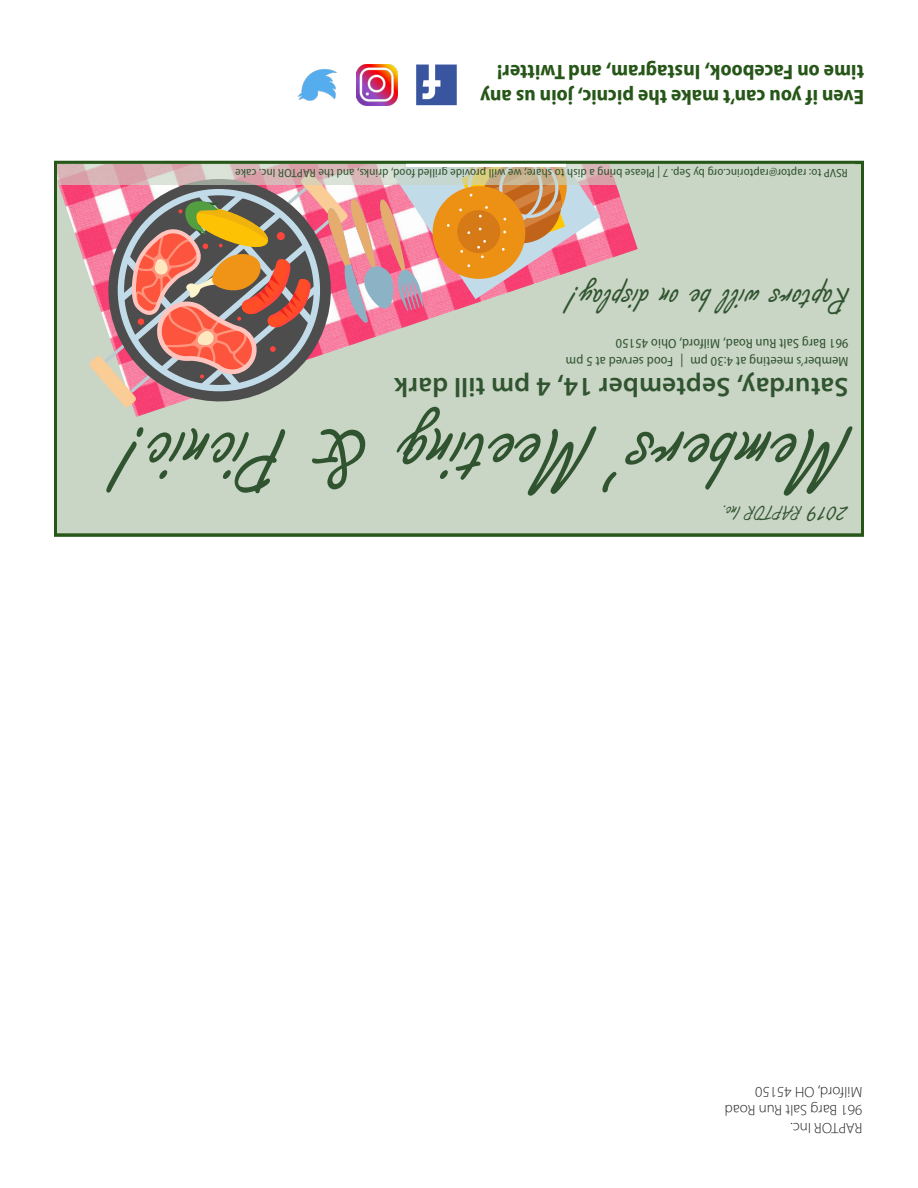
<style>
.page{position:relative;width:918px;height:1188px;background:#fff}
.page>*{position:absolute;margin:0;border:0;box-sizing:border-box;transform-origin:0 0}
.Picnic_Title{font:96px "Freestyle Script";color:#305430}
.Picnic_subtext{font:39px "Freestyle Script";letter-spacing:.01em;color:#305430}
.Picnic_Subtitle{font:28.5px "Freestyle Script";color:#305430}
.Picnic_Text{font:600 27px "Myriad Pro";letter-spacing:.01em;color:#305430}
.Heading_4{font:700 semi-condensed 21px/25.2px "Myriad Pro";color:#265618}
.Picnic_Subtitle-2{font:21px "Freestyle Script";color:#305430}
.t1{font:300 15px/18px "Myriad Pro";color:#231f20}
.Picnic_Text-2{font:semi-condensed 13.5px "Myriad Pro";letter-spacing:.01em;color:#305430}
.Picnic_subtext-2{font:semi-condensed 12px "Myriad Pro";letter-spacing:.01em;color:#305430}
</style>
<div class="page">
<div style="left:56px;top:163px;width:806px;height:372px;background:#c9d5c5"></div>
<img style="left:58px;top:185px;width:580px;height:232px">
<svg style="left:95px;top:408px;width:249px;height:7px"></svg>
<svg style="left:89px;top:160px;width:512px;height:248px"></svg>
<svg style="left:58px;top:165px;width:558px;height:20px"></svg>
<div style="left:407px;top:91px;width:159px;height:76px;background:#fff"></div>
<div style="left:54px;top:161px;width:810px;height:376px;border:3px solid #265618"></div>
<img style="left:416px;top:64px;width:41px;height:42px">
<img style="left:356px;top:64px;width:42px;height:42px">
<img style="left:297px;top:69px;width:40px;height:32px">
<p class="Heading_4" style="left:864px;top:110px;width:385px;rotate:-180deg">Even if you can’t make the picnic, join us any time on Facebook, Instagram, and Twitter!</p>
<p class="Picnic_subtext-2" style="left:848px;top:181px;width:614px;rotate:-180deg">RSVP to: raptor@raptorinc.org by Sep. 7 | Please bring a dish to share; we will provide grilled food, drinks, and the RAPTOR Inc. cake</p>
<p class="Picnic_subtext" style="left:849px;top:321px;width:283px;rotate:-180deg">Raptors will be on display!</p>
<p class="Picnic_Text-2" style="left:849px;top:352px;width:234px;rotate:-180deg">961 Barg Salt Run Road, Milford, Ohio 45150</p>
<p class="Picnic_Text-2" style="left:673px;top:370px;width:109px;rotate:-180deg">Food served at 5 pm</p>
<p class="Picnic_Text-2" style="left:683px;top:370px;width:5px;rotate:-180deg">|</p>
<p class="Picnic_Text-2" style="left:849px;top:370px;width:160px;rotate:-180deg">Member’s meeting at 4:30 pm</p>
<p class="Picnic_Text" style="left:849px;top:404px;width:456px;rotate:-180deg">Saturday, September 14, 4 pm till dark</p>
<p class="Picnic_Title" style="left:847px;top:512px;width:733px;rotate:-180deg">Members Meeting &amp; Picnic!</p>
<p class="Picnic_Title" style="left:635px;top:509px;width:21px;rotate:-180deg">’</p>
<p class="Picnic_Subtitle-2" style="left:802px;top:523px;width:83px;rotate:-180deg">RAPTOR Inc.</p>
<p class="Picnic_Subtitle" style="left:846px;top:530px;width:40px;rotate:-180deg">2019</p>
<p class="t1" style="left:862px;top:1137px;width:139px;rotate:-180deg">RAPTOR Inc.<br>961 Barg Salt Run Road<br>Milford, OH 45150</p>
</div>
